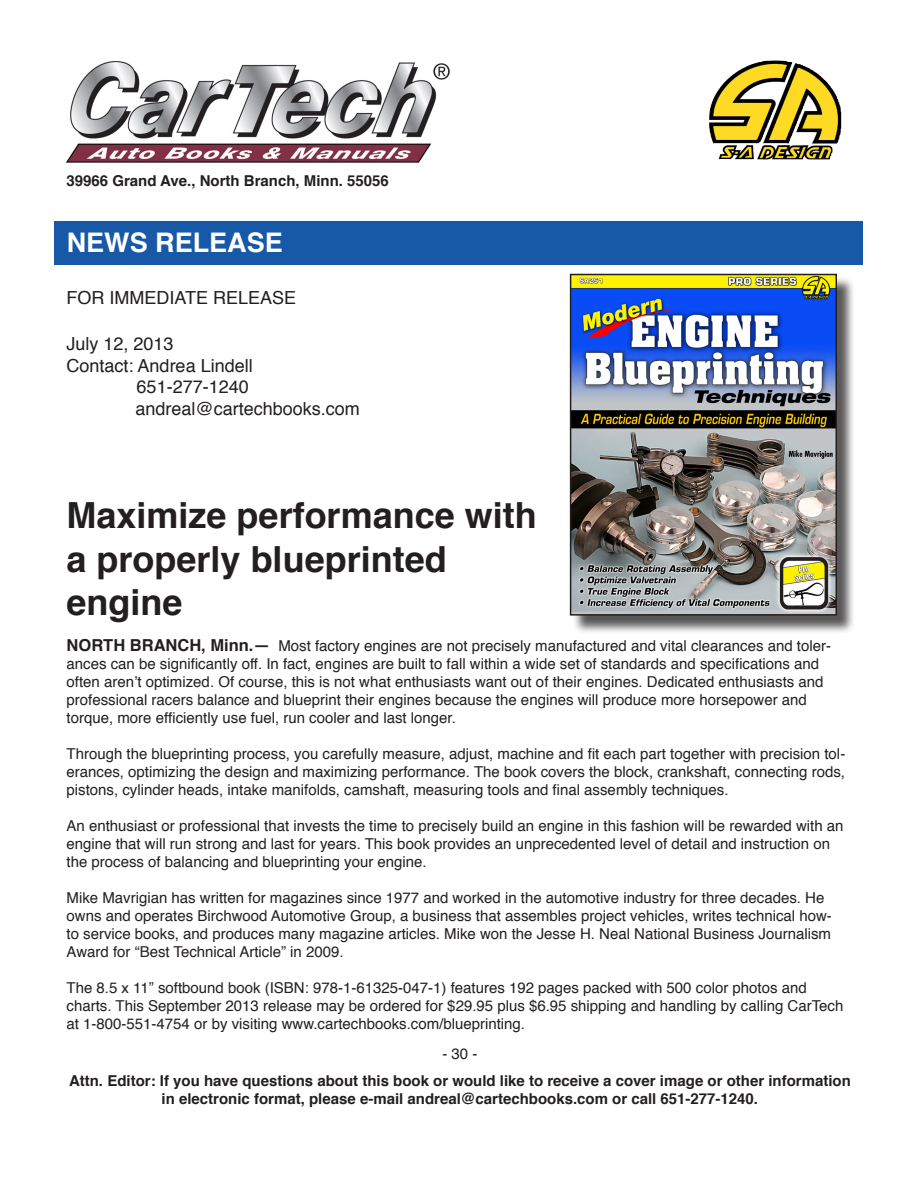
<style>
.page{position:relative;width:918px;height:1188px;background:#fff}
.page>*{position:absolute;margin:0;border:0;box-sizing:border-box;transform-origin:0 0}
.t1{font:700 36px/43.2px "Helvetica";color:#231f20}
.t2{font:700 27px "Helvetica";color:#fff}
.t3{font:18px "Helvetica";color:#231f20}
.t4{font:15px/18px "Helvetica";color:#231f20}
.t5{font:700 15px/18px "Helvetica";color:#231f20;text-align:center}
.s1{font-weight:700;font-size:16.5px}
</style>
<div class="page">
<img style="left:67px;top:61px;width:383px;height:102px">
<img style="left:710px;top:125px;width:122px;height:34px">
<div style="left:55px;top:221px;width:808px;height:44px;background:#1758a7"></div>
<div style="left:572px;top:276px;width:284px;height:358px;background:#231f20;opacity:.75"></div>
<img style="left:573px;top:277px;width:261px;height:336px">
<div style="left:570px;top:274px;width:267px;height:342px;border:2px solid #231f20"></div>
<p class="t5" style="left:67px;top:171px;width:324px">39966 Grand Ave., North Branch, Minn. 55056</p>
<p class="t2" style="left:67px;top:221px;width:218px">NEWS RELEASE</p>
<p class="t3" style="left:67px;top:284px;width:231px">FOR IMMEDIATE RELEASE</p>
<p class="t3" style="left:67px;top:330px;width:109px">July 12, 2013</p>
<p class="t3" style="left:67px;top:352px;width:188px">Contact: Andrea Lindell</p>
<p class="t3" style="left:137px;top:373px;width:114px">651-277-1240</p>
<p class="t3" style="left:136px;top:395px;width:226px">andreal@cartechbooks.com</p>
<p class="t1" style="left:67px;top:494px;width:472px">Maximize performance with a properly blueprinted</p>
<p class="t1" style="left:67px;top:581px;width:118px">engine</p>
<p class="t4" style="left:67px;top:638px;width:766px"><span class="s1">NORTH BRANCH, Minn.—</span> Most factory engines are not precisely manufactured and vital clearances and toler&shy;ances can be significantly off. In fact, engines are built to fall within a wide set of standards and specifications and often aren’t optimized. Of course, this is not what enthusiasts want out of their engines. Dedicated enthusiasts and professional racers balance and blueprint their engines because the engines will produce more horsepower and torque, more efficiently use fuel, run cooler and last longer.</p>
<p class="t4" style="left:67px;top:746px;width:780px;text-align:justify">Through the blueprinting process, you carefully measure, adjust, machine and fit each part together with precision tol&shy;erances, optimizing the design and maximizing performance. The book covers the block, crankshaft, connecting rods, pistons, cylinder heads, intake manifolds, camshaft, measuring tools and final assembly techniques.</p>
<p class="t4" style="left:67px;top:818px;width:779px">An enthusiast or professional that invests the time to precisely build an engine in this fashion will be rewarded with an engine that will run strong and last for years. This book provides an unprecedented level of detail and instruction on the process of balancing and blueprinting your engine.</p>
<p class="t4" style="left:67px;top:890px;width:767px">Mike Mavrigian has written for magazines since 1977 and worked in the automotive industry for three decades. He owns and operates Birchwood Automotive Group, a business that assembles project vehicles, writes technical how&shy;to service books, and produces many magazine articles. Mike won the Jesse H. Neal National Business Journalism Award for “Best Technical Article” in 2009.</p>
<p class="t4" style="left:67px;top:980px;width:778px">The 8.5 x 11” softbound book (ISBN: 978-1-61325-047-1) features 192 pages packed with 500 color photos and charts. This September 2013 release may be ordered for $29.95 plus $6.95 shipping and handling by calling CarTech at 1-800-551-4754 or by visiting www.cartechbooks.com/blueprinting.</p>
<p class="t4" style="left:442px;top:1046px;width:37px">- 30 -</p>
<p class="t5" style="left:69px;top:1072px;width:783px">Attn. Editor: If you have questions about this book or would like to receive a cover image or other information in electronic format, please e-mail andreal@cartechbooks.com or call 651-277-1240.</p>
</div>
